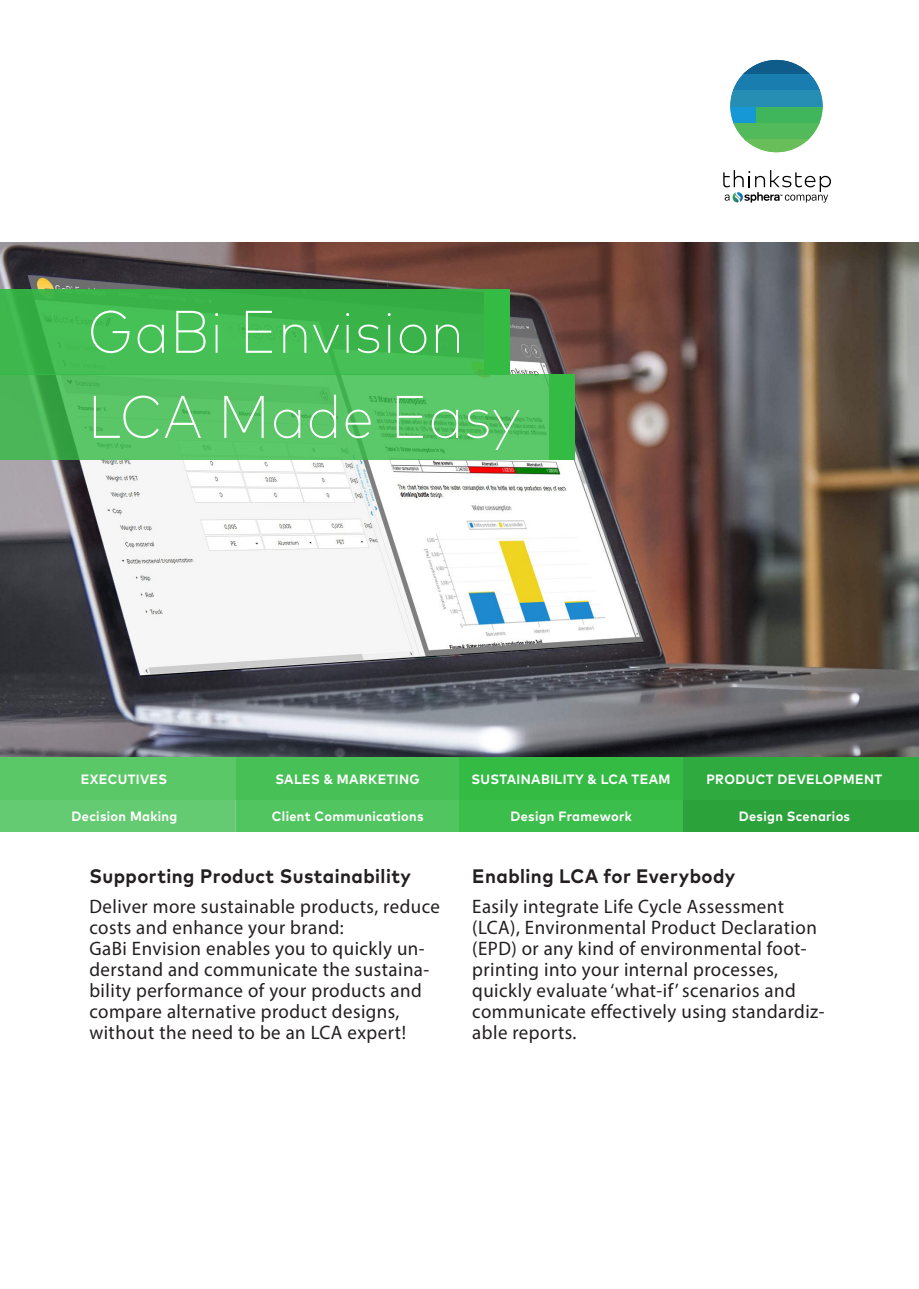
<style>
.page{position:relative;width:919px;height:1289px;background:#fff}
.page>*{position:absolute;margin:0;border:0;box-sizing:border-box;transform-origin:0 0}
.HEADLINE_KV{font:200 60px "Mark Pro";letter-spacing:.02em;color:#fff;scale:.93 1}
.FLOW_Front{font:19.5px/21px "Myriad Pro";letter-spacing:.025em;color:#231f20}
.HEADLINE_FLOW{font:700 19.5px "Mark Pro";letter-spacing:.025em;color:#231f20;scale:.95 1}
.ZIELGRUPPE___ANWENDU{font:700 13.5px "Mark Pro";letter-spacing:.025em;color:#fff;scale:.95 1}
</style>
<div class="page">
<img style="left:0;top:242px;width:918px;height:515px">
<div style="left:0;top:289px;width:485px;height:85px;background:linear-gradient(to bottom,#37b147,#47c157)"></div>
<svg style="left:0;top:374px;width:549px;height:85px;fill:#5ac667"></svg>
<div style="left:484px;top:289px;width:25px;height:85px;background:#3b4"></div>
<div style="left:549px;top:374px;width:25px;height:85px;background:#3b4"></div>
<div style="left:730px;top:106px;width:30px;height:17px;background:#1798d6"></div>
<div style="left:756px;top:106px;width:66px;height:17px;background:#3fb65b"></div>
<svg style="left:733px;top:123px;width:87px;height:17px"></svg>
<svg style="left:745px;top:140px;width:63px;height:12px"></svg>
<div style="left:730px;top:89px;width:92px;height:18px;background:#268eb3"></div>
<svg style="left:730px;top:73px;width:92px;height:17px;fill:#197db0"></svg>
<svg style="left:744px;top:60px;width:65px;height:13px"></svg>
<svg style="left:723px;top:170px;width:108px;height:33px"></svg>
<div style="left:0;top:757px;width:918px;height:42px;background:#3b4"></div>
<div style="left:0;top:757px;width:235px;height:42px;background:#5bc868"></div>
<div style="left:236px;top:757px;width:223px;height:42px;background:#47c156"></div>
<div style="left:683px;top:757px;width:235px;height:42px;background:#2eaa3e"></div>
<div style="left:0;top:799px;width:235px;height:32px;background:#65cb72"></div>
<div style="left:235px;top:799px;width:224px;height:32px;background:#51c55f"></div>
<div style="left:459px;top:799px;width:224px;height:32px;background:#3cbe4c"></div>
<div style="left:683px;top:799px;width:235px;height:32px;background:#2ca23b"></div>
<p class="HEADLINE_KV" style="left:87px;top:287px;width:406px">GaBi Envision</p>
<p class="HEADLINE_KV" style="left:88px;top:372px;width:466px">LCA Made Easy</p>
<p class="ZIELGRUPPE___ANWENDU" style="left:81px;top:768px;width:92px">EXECUTIVES</p>
<p class="ZIELGRUPPE___ANWENDU" style="left:72px;top:806px;width:113px">Decision Making</p>
<p class="ZIELGRUPPE___ANWENDU" style="left:510px;top:806px;width:129px">Design Framework</p>
<p class="ZIELGRUPPE___ANWENDU" style="left:275px;top:768px;width:153px">SALES &amp; MARKETING</p>
<p class="ZIELGRUPPE___ANWENDU" style="left:272px;top:806px;width:161px">Client Communications</p>
<p class="ZIELGRUPPE___ANWENDU" style="left:471px;top:768px;width:211px">SUSTAINABILITY &amp; LCA TEAM</p>
<p class="ZIELGRUPPE___ANWENDU" style="left:706px;top:768px;width:186px">PRODUCT DEVELOPMENT</p>
<p class="ZIELGRUPPE___ANWENDU" style="left:738px;top:806px;width:119px">Design Scenarios</p>
<p class="HEADLINE_FLOW" style="left:89px;top:861px;width:340px">Supporting Product Sustainability</p>
<p class="FLOW_Front" style="left:89px;top:895px;width:352px">Deliver more sustainable products, reduce costs and enhance your brand:<br>GaBi Envision enables you to quickly un&shy;derstand and communicate the sustaina&shy;bility performance of your products and compare alternative product designs, without the need to be an LCA expert!</p>
<p class="HEADLINE_FLOW" style="left:472px;top:861px;width:278px">Enabling LCA for Everybody</p>
<p class="FLOW_Front" style="left:472px;top:895px;width:354px">Easily integrate Life Cycle Assessment (LCA), Environmental Product Declaration (EPD) or any kind of environmental foot&shy;printing into your internal processes, quickly evaluate ‘what-if’ scenarios and communicate effectively using standardiz&shy;able reports.</p>
</div>
